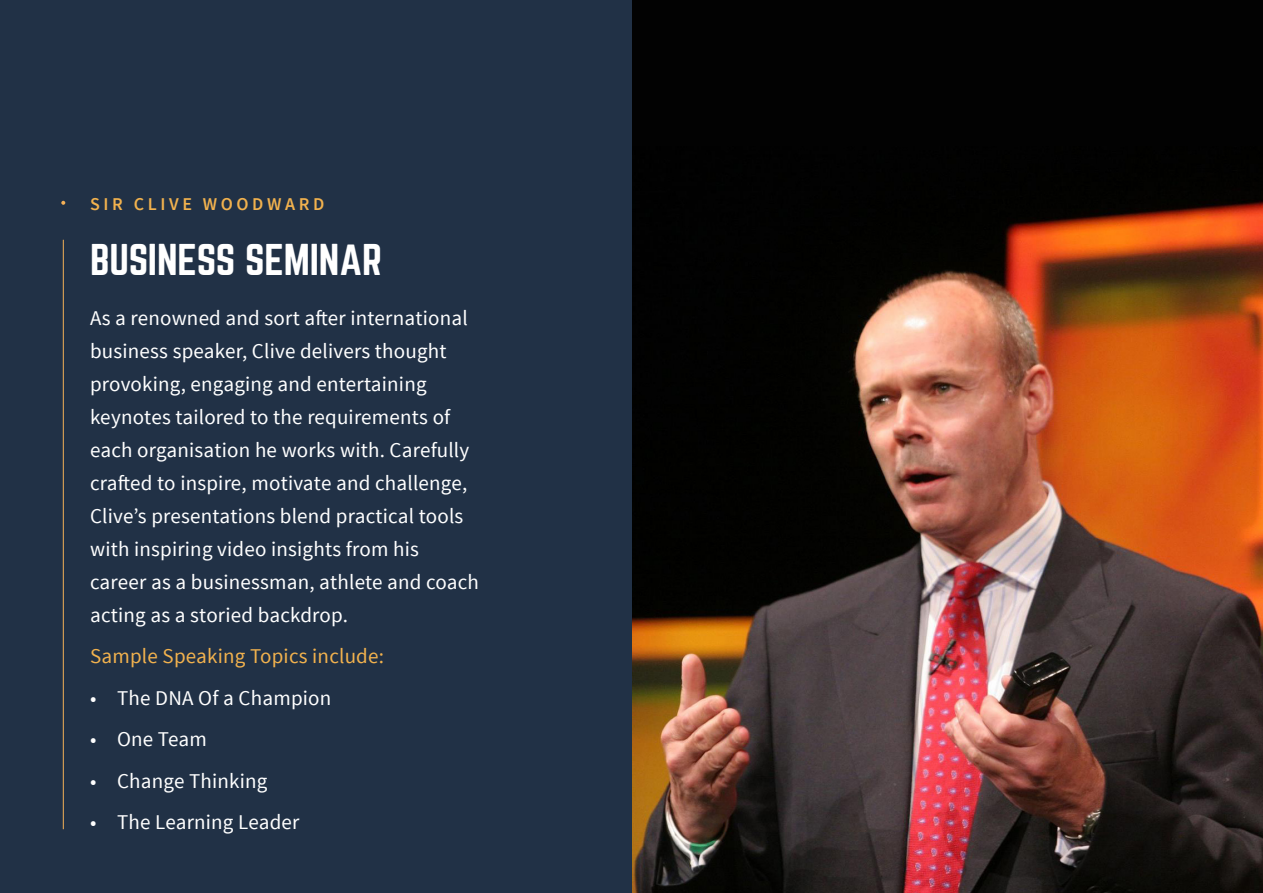
<style>
.page{position:relative;width:1263px;height:893px;background:#fff}
.page>*{position:absolute;margin:0;border:0;box-sizing:border-box;transform-origin:0 0}
.t1{font:39px "Norwester";letter-spacing:-.005em;color:#fff}
.t2{font:21px/33px "Source Sans Pro";letter-spacing:.01em;color:#fff}
.t3{font:21px "Source Sans Pro";letter-spacing:.01em;color:#f2b24e}
.t4{font:600 18px "Source Sans Pro";letter-spacing:.2em;color:#f2b24e}
</style>
<div class="page">
<div style="left:631px;top:0;width:632px;height:893px;background:#020202"></div>
<img style="left:632px;top:201px;width:631px;height:692px">
<div style="left:0;top:0;width:632px;height:893px;background:#213146"></div>
<hr style="left:63px;top:240px;width:1px;height:589px;background:#f4b057">
<svg style="left:61px;top:201px;width:4px;height:4px"></svg>
<p class="t4" style="left:90px;top:192px;width:236px">SIR CLIVE WOODWARD</p>
<p class="t1" style="left:90px;top:241px;width:294px">BUSINESS SEMINAR</p>
<p class="t2" style="left:90px;top:302px;width:390px">As a renowned and sort after international business speaker, Clive delivers thought provoking, engaging and entertaining keynotes tailored to the requirements of each organisation he works with. Carefully crafted to inspire, motivate and challenge, Clive’s presentations blend practical tools with inspiring video insights from his career as a businessman, athlete and coach acting as a storied backdrop.</p>
<p class="t3" style="left:90px;top:643px;width:295px">Sample Speaking Topics include:</p>
<p class="t2" style="left:90px;top:682px;width:243px">• The DNA Of a Champion</p>
<p class="t2" style="left:90px;top:723px;width:118px">• One Team</p>
<p class="t2" style="left:90px;top:765px;width:179px">• Change Thinking</p>
<p class="t2" style="left:90px;top:806px;width:211px">• The Learning Leader</p>
</div>
